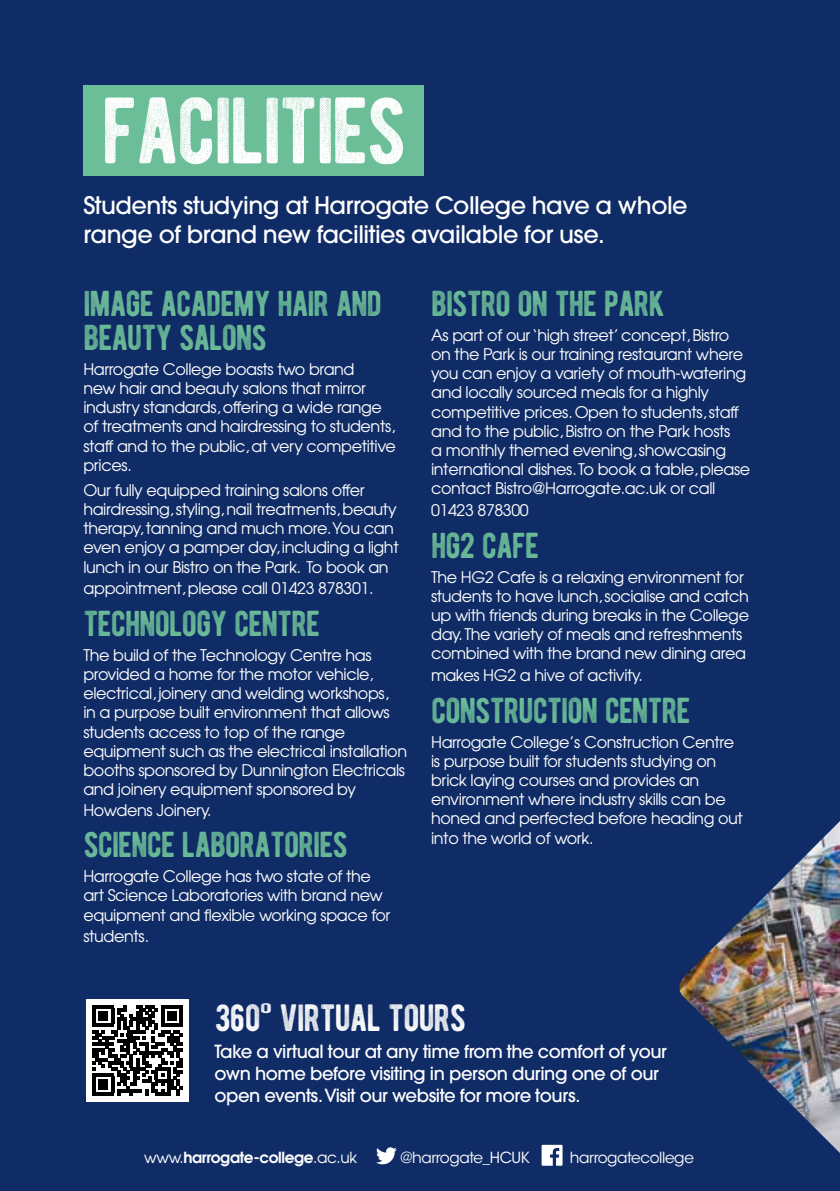
<style>
.page{position:relative;width:840px;height:1191px;background:#fff}
.page>*{position:absolute;margin:0;border:0;box-sizing:border-box;transform-origin:0 0}
.t1{font:94px "BERNIERDISTRESSED";letter-spacing:-.025em;color:#fff}
.t2{font:38px "BERNIERDISTRESSED";letter-spacing:-.02em;color:#fff}
.t3{font:36px/34px "BERNIERDISTRESSED";letter-spacing:-.025em;color:#6cbe99}
.t4{font:500 24px/28.8px "Avant Garde";letter-spacing:-.02em;color:#fff}
.t5{font:500 18px/21.6px "Avant Garde";letter-spacing:-.025em;color:#fff}
.t6{font:16px/19.2px "Avant Garde";letter-spacing:-.025em;color:#fff}
.t7{font:15.2px "ITC Avant Garde Std";letter-spacing:-.025em;color:#fff}
.t8{font:600 15.2px "Avant Garde";letter-spacing:-.025em;color:#fff}
.t9{font:14px "BERNIERDISTRESSED";color:#fff;scale:2 1}
.s1{font-weight:400}
</style>
<div class="page">
<div style="left:0;top:0;width:839px;height:1191px;background:#102c66"></div>
<img style="left:679px;top:822px;width:160px;height:330px">
<div style="left:83px;top:85px;width:340px;height:91px;background:#6cbe99"></div>
<div style="left:86px;top:998px;width:103px;height:103px;background:#fff"></div>
<svg style="left:92px;top:1005px;width:91px;height:90px"></svg>
<svg style="left:376px;top:1147px;width:21px;height:17px"></svg>
<svg style="left:541px;top:1144px;width:22px;height:21px"></svg>
<h1 class="t1" style="left:101px;top:53px;width:307px">FACILITIES</h1>
<h3 class="t4" style="left:83px;top:191px;width:605px">Students studying at Harrogate College have a whole range of brand new facilities available for use.</h3>
<h3 class="t3" style="left:83px;top:280px;width:300px">IMAGE ACADEMY HAIR AND<br>BEAUTY SALONS</h3>
<p class="t6" style="left:83px;top:359px;width:314px">Harrogate College boasts two brand<br>new hair and beauty salons that mirror industry standards, offering a wide range of treatments and hairdressing to students, staff and to the public, at very competitive prices.</p>
<p class="t6" style="left:83px;top:480px;width:317px">Our fully equipped training salons offer hairdressing, styling, nail treatments, beauty therapy, tanning and much more.You can even enjoy a pamper day, including a light lunch in our Bistro on the Park. To book an</p>
<p class="t6" style="left:83px;top:578px;width:291px">appointment, please call 01423 878301.</p>
<h3 class="t3" style="left:83px;top:599px;width:238px">TECHNOLOGY CENTRE</h3>
<p class="t6" style="left:83px;top:645px;width:325px">The build of the Technology Centre has provided a home for the motor vehicle, electrical, joinery and welding workshops,<br>in a purpose built environment that allows students access to top of the range equipment such as the electrical installation booths sponsored by Dunnington Electricals and joinery equipment sponsored by Howdens Joinery.</p>
<h3 class="t3" style="left:83px;top:821px;width:266px">SCIENCE LABORATORIES</h3>
<p class="t6" style="left:83px;top:866px;width:308px">Harrogate College has two state of the art Science Laboratories with brand new equipment and flexible working space for</p>
<p class="t6" style="left:83px;top:926px;width:67px">students.</p>
<h3 class="t3" style="left:431px;top:280px;width:235px">BISTRO ON THE PARK</h3>
<p class="t6" style="left:431px;top:325px;width:320px">As part of our ‘high street’ concept, Bistro on the Park is our training restaurant where you can enjoy a variety of mouth-watering and locally sourced meals for a highly competitive prices. Open to students, staff and to the public, Bistro on the Park hosts<br>a monthly themed evening, showcasing international dishes. To book a table, please contact Bistro@Harrogate.ac.uk or call</p>
<p class="t6" style="left:431px;top:500px;width:99px">01423 878300</p>
<h3 class="t3" style="left:431px;top:521px;width:109px">HG2 CAFE</h3>
<p class="t6" style="left:431px;top:567px;width:319px">The HG2 Cafe is a relaxing environment for students to have lunch, socialise and catch up with friends during breaks in the College day. The variety of meals and refreshments combined with the brand new dining area</p>
<p class="t6" style="left:431px;top:665px;width:213px">makes HG2 a hive of activity.</p>
<h3 class="t3" style="left:431px;top:686px;width:261px">CONSTRUCTION CENTRE</h3>
<p class="t6" style="left:431px;top:732px;width:313px">Harrogate College’s Construction Centre is purpose built for students studying on brick laying courses and provides an environment where industry skills can be honed and perfected before heading out into the world of work.</p>
<h2 class="t2" style="left:214px;top:986px;width:48px">360</h2>
<p class="t9" style="left:260px;top:996px;width:7px">O</p>
<h2 class="t2" style="left:279px;top:986px;width:188px">VIRTUAL TOURS</h2>
<p class="t5" style="left:214px;top:1041px;width:454px">Take a virtual tour at any time from the comfort of your own home before visiting in person during one of our open events. Visit our website for more tours.</p>
<p class="t8" style="left:144px;top:1147px;width:214px"><span class="s1">www.</span>harrogate-college<span class="s1">.ac.uk</span></p>
<p class="t7" style="left:400px;top:1148px;width:131px">@harrogate_HCUK</p>
<p class="t7" style="left:569px;top:1148px;width:125px">harrogatecollege</p>
</div>
